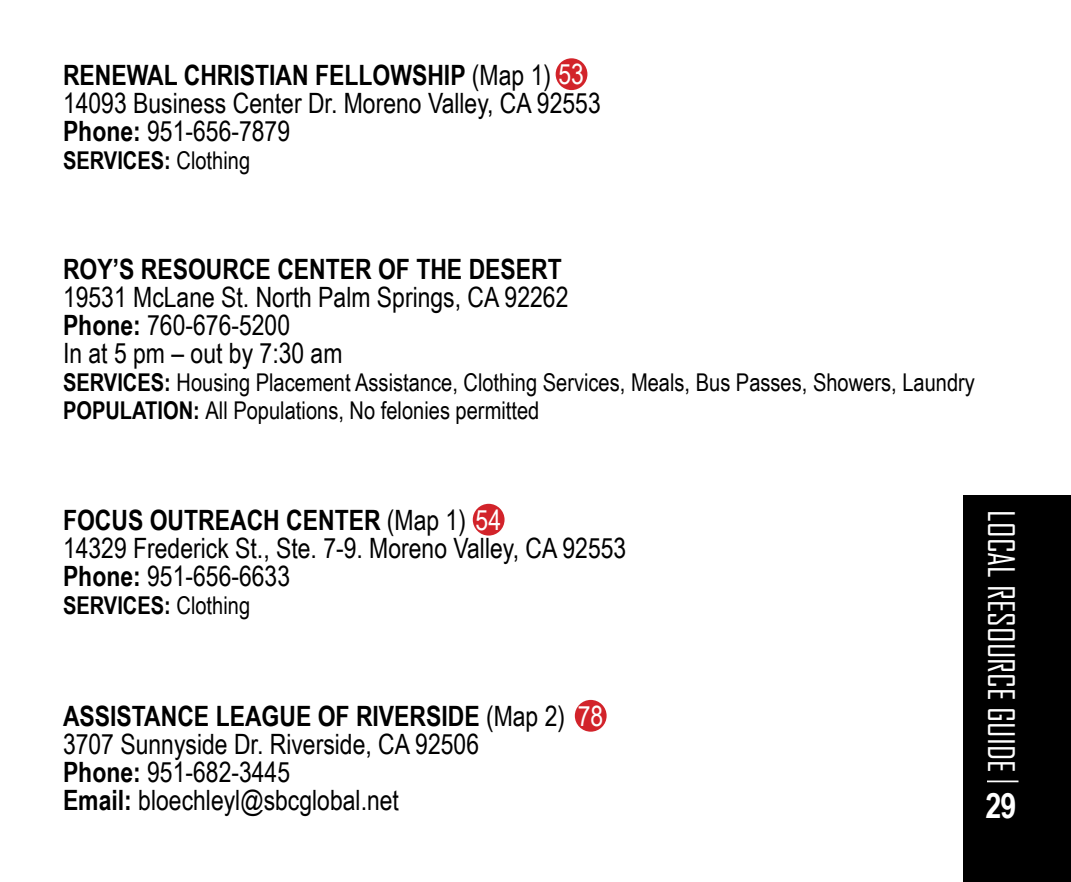
<style>
.page{position:relative;width:1071px;height:882px;background:#fff}
.page>*{position:absolute;margin:0;border:0;box-sizing:border-box;transform-origin:0 0}
.t1{font:35px "Agency FB";color:#fff}
.t2{font:700 35px "Arial Narrow";color:#fff}
.t3{font:28px/28px "Arial Narrow";color:#000}
.t4{font:700 28px "Arial Narrow";color:#000}
.t5{font:24.5px/28px "Arial Narrow";color:#000}
.t6{font:700 24.5px "Arial Narrow";color:#000}
.s1{font-weight:700}
.s2{color:#fff}
.s3{font-weight:400}
</style>
<div class="page">
<div style="left:963px;top:496px;width:108px;height:386px;background:#000"></div>
<hr style="left:987px;top:781px;width:31px;height:1px;background:#fff">
<div style="left:556px;top:58px;width:31px;height:32px;background:#d2232a;border-radius:50%"></div>
<div style="left:473px;top:504px;width:32px;height:32px;background:#d2232a;border-radius:50%"></div>
<div style="left:575px;top:700px;width:32px;height:32px;background:#d2232a;border-radius:50%"></div>
<p class="t3" style="left:63px;top:60px;width:539px"><span class="s1">RENEWAL CHRISTIAN FELLOWSHIP</span> (Map 1) <span class="s2">53<br></span>14093 Business Center Dr. Moreno Valley, CA 92553<br><span class="s1">Phone:</span> 951-656-7879</p>
<p class="t6" style="left:63px;top:142px;width:189px">SERVICES: <span class="s3">Clothing</span></p>
<p class="t4" style="left:63px;top:248px;width:500px">ROY’S RESOURCE CENTER OF THE DESERT</p>
<p class="t3" style="left:63px;top:283px;width:507px">19531 McLane St. North Palm Springs, CA 92262<br><span class="s1">Phone:</span> 760-676-5200<br>In at 5 pm – out by 7:30 am</p>
<p class="t5" style="left:63px;top:368px;width:913px"><span class="s1">SERVICES:</span> Housing Placement Assistance, Clothing Services, Meals, Bus Passes, Showers, Laundry<br><span class="s1">POPULATION:</span> All Populations, No felonies permitted</p>
<p class="t3" style="left:63px;top:505px;width:565px"><span class="s1">FOCUS OUTREACH CENTER</span> (Map 1) <span class="s2">54<br></span>14329 Frederick St., Ste. 7-9. Moreno Valley, CA 92553<br><span class="s1">Phone:</span> 951-656-6633</p>
<p class="t6" style="left:63px;top:587px;width:189px">SERVICES: <span class="s3">Clothing</span></p>
<p class="t3" style="left:63px;top:701px;width:542px"><span class="s1">ASSISTANCE LEAGUE OF RIVERSIDE</span> (Map 2) <span class="s2">78<br></span>3707 Sunnyside Dr. Riverside, CA 92506<br><span class="s1">Phone:</span> 951-682-3445<br><span class="s1">Email:</span> bloechleyl@sbcglobal.net</p>
<p class="t1" style="left:1023px;top:510px;width:264px;rotate:90deg">LOCAL RESOURCE GUIDE</p>
<p class="t2" style="left:985px;top:779px;width:33px">29</p>
</div>
